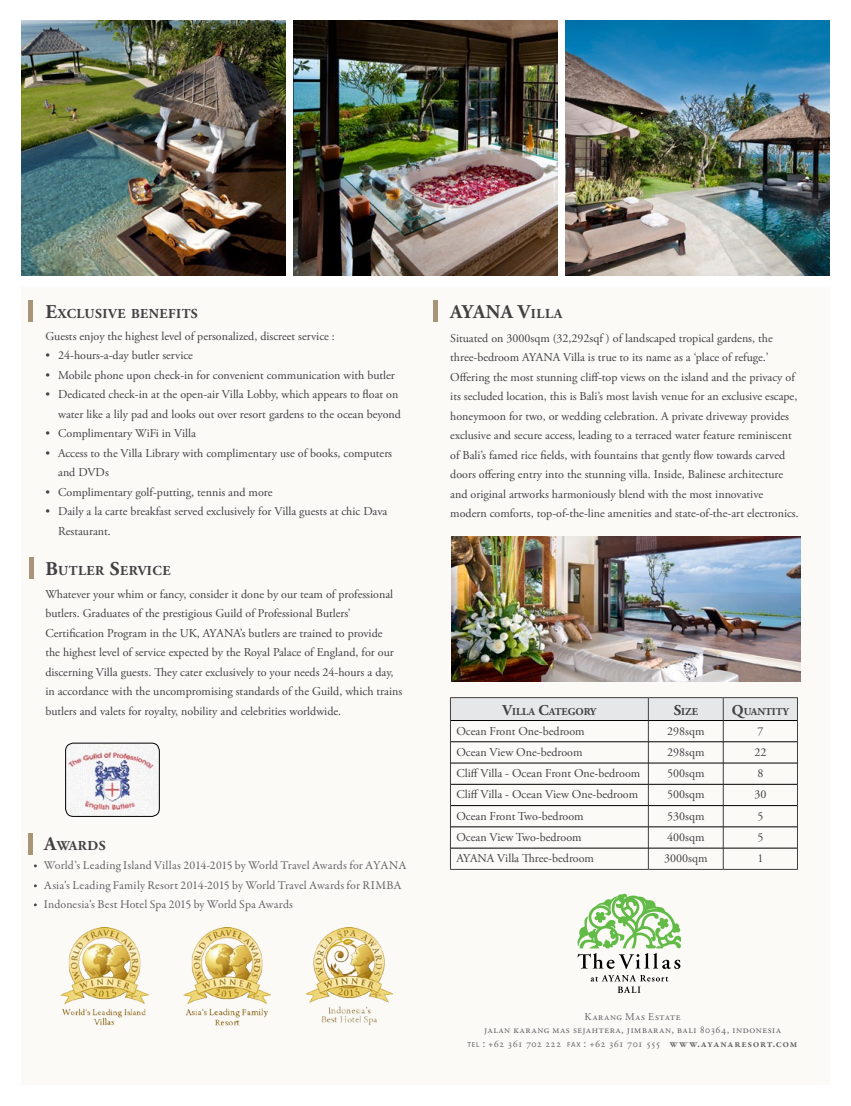
<style>
.page{position:relative;width:851px;height:1106px;background:#fff}
.page>*{position:absolute;margin:0;border:0;box-sizing:border-box;transform-origin:0 0}
.t1{font:700 19.5px "Adobe Garamond Pro";color:#414042}
.t2{font:700 13.65px "Adobe Garamond Pro";letter-spacing:.035em;color:#414042}
.t3{font:12px/19.5px "Adobe Garamond Pro";color:#414042}
.t4{font:12px/19.5px "Garamond Premr Pro";letter-spacing:.005em;color:#636466}
.t5{font:10.5px/13.5px "Adobe Garamond Pro";letter-spacing:.055em;color:#636466;text-align:center}
.t6{font:700 10.5px "Adobe Garamond Pro";color:#414042}
.s1{font-size:19.5px}
.s2{font-size:15px}
.s3{font-family:"Myriad Pro";font-size:7.35px}
.s4{font-family:"Myriad Pro"}
.s5{font-family:"Garamond Premr Pro";font-weight:600}
</style>
<div class="page">
<div style="left:21px;top:287px;width:808px;height:797px;background:#fbfaf7"></div>
<svg style="left:450px;top:697px;width:348px;height:172px"></svg>
<hr style="left:450px;top:869px;width:198px;height:1px;background:#414042">
<hr style="left:648px;top:869px;width:75px;height:1px;background:#414042">
<hr style="left:723px;top:869px;width:74px;height:1px;background:#414042">
<hr style="left:450px;top:720px;width:198px;height:1px;background:#000">
<hr style="left:648px;top:720px;width:75px;height:1px;background:#000">
<hr style="left:723px;top:720px;width:74px;height:1px;background:#000">
<hr style="left:450px;top:741px;width:198px;height:1px;background:#000">
<hr style="left:648px;top:741px;width:75px;height:1px;background:#000">
<hr style="left:723px;top:741px;width:74px;height:1px;background:#000">
<hr style="left:450px;top:762px;width:198px;height:1px;background:#000">
<hr style="left:648px;top:762px;width:75px;height:1px;background:#000">
<hr style="left:723px;top:762px;width:74px;height:1px;background:#000">
<hr style="left:450px;top:784px;width:198px;height:1px;background:#000">
<hr style="left:648px;top:784px;width:75px;height:1px;background:#000">
<hr style="left:723px;top:784px;width:74px;height:1px;background:#000">
<hr style="left:450px;top:805px;width:198px;height:1px;background:#000">
<hr style="left:648px;top:805px;width:75px;height:1px;background:#000">
<hr style="left:723px;top:805px;width:74px;height:1px;background:#000">
<hr style="left:450px;top:826px;width:198px;height:1px;background:#000">
<hr style="left:648px;top:826px;width:75px;height:1px;background:#000">
<hr style="left:723px;top:826px;width:74px;height:1px;background:#000">
<hr style="left:450px;top:848px;width:198px;height:1px;background:#000">
<hr style="left:648px;top:848px;width:75px;height:1px;background:#000">
<hr style="left:723px;top:848px;width:74px;height:1px;background:#000">
<img style="left:66px;top:744px;width:93px;height:72px">
<div style="left:65px;top:742px;width:95px;height:74px;border:1px solid #000;border-radius:8px"></div>
<hr style="left:29px;top:557px;width:4px;height:21px;background:#a89577">
<hr style="left:433px;top:300px;width:4px;height:21px;background:#a89577">
<div style="left:28px;top:300px;width:5px;height:21px;background:#a89577"></div>
<img style="left:565px;top:21px;width:264px;height:255px">
<img style="left:21px;top:21px;width:265px;height:255px">
<img style="left:293px;top:21px;width:264px;height:255px">
<img style="left:451px;top:536px;width:349px;height:145px">
<svg style="left:577px;top:893px;width:104px;height:76px"></svg>
<svg style="left:590px;top:975px;width:78px;height:17px"></svg>
<img style="left:60px;top:927px;width:88px;height:99px">
<img style="left:183px;top:927px;width:88px;height:99px">
<img style="left:306px;top:927px;width:86px;height:98px">
<div style="left:28px;top:833px;width:5px;height:21px;background:#a89577"></div>
<p class="t2" style="left:45px;top:305px;width:154px"><span class="s1">E</span>XCLUSIVE BENEFITS</p>
<p class="t3" style="left:45px;top:327px;width:291px">Guests enjoy the highest level of personalized, discreet service :</p>
<p class="t3" style="left:45px;top:346px;width:149px">• 24-hours-a-day butler service</p>
<p class="t3" style="left:45px;top:366px;width:351px">• Mobile phone upon check-in for convenient communication with butler</p>
<p class="t3" style="left:45px;top:385px;width:357px;text-align:right">• Dedicated check-in at the open-air Villa Lobby, which appears to float on water like a lily pad and looks out over resort gardens to the ocean beyond</p>
<p class="t3" style="left:45px;top:424px;width:152px">• Complimentary WiFi in Villa</p>
<p class="t3" style="left:58px;top:444px;width:335px;text-indent:-13px">• Access to the Villa Library with complimentary use of books, computers and DVDs</p>
<p class="t3" style="left:45px;top:483px;width:228px">• Complimentary golf-putting, tennis and more</p>
<p class="t3" style="left:58px;top:502px;width:331px;text-indent:-13px">• Daily a la carte breakfast served exclusively for Villa guests at chic Dava<br>Restaurant.</p>
<p class="t2" style="left:45px;top:562px;width:127px"><span class="s1">B</span>UTLER <span class="s1">S</span>ERVICE</p>
<p class="t3" style="left:45px;top:584px;width:358px">Whatever your whim or fancy, consider it done by our team of professional butlers. Graduates of the prestigious Guild of Professional Butlers’ Certification Program in the UK, AYANA’s butlers are trained to provide<br>the highest level of service expected by the Royal Palace of England, for our discerning Villa guests. They cater exclusively to your needs 24-hours a day, in accordance with the uncompromising standards of the Guild, which trains butlers and valets for royalty, nobility and celebrities worldwide.</p>
<p class="t2" style="left:44px;top:837px;width:63px"><span class="s1">A</span>WARDS</p>
<p class="t4" style="left:44px;top:856px;width:364px">World’s Leading Island Villas 2014-2015 by World Travel Awards for AYANA<br>Asia’s Leading Family Resort 2014-2015 by World Travel Awards for RIMBA<br>Indonesia’s Best Hotel Spa 2015 by World Spa Awards</p>
<h1 class="t1" style="left:450px;top:300px;width:14px">AYANA</h1>
<p class="t2" style="left:518px;top:305px;width:46px"><span class="s1">V</span>ILLA</p>
<p class="t3" style="left:450px;top:328px;width:350px">Situated on 3000sqm (32,292sqf ) of landscaped tropical gardens, the three-bedroom AYANA Villa is true to its name as a ‘place of refuge.’ Offering the most stunning cliff-top views on the island and the privacy of its secluded location, this is Bali’s most lavish venue for an exclusive escape, honeymoon for two, or wedding celebration. A private driveway provides exclusive and secure access, leading to a terraced water feature reminiscent of Bali’s famed rice fields, with fountains that gently flow towards carved doors offering entry into the stunning villa. Inside, Balinese architecture and original artworks harmoniously blend with the most innovative modern comforts, top-of-the-line amenities and state-of-the-art electronics.</p>
<p class="t6" style="left:502px;top:705px;width:95px"><span class="s2">V</span>ILLA <span class="s2">C</span>ATEGORY</p>
<p class="t6" style="left:673px;top:705px;width:26px"><span class="s2">S</span>IZE</p>
<p class="t6" style="left:731px;top:705px;width:58px"><span class="s2">Q</span>UANTITY</p>
<p class="t3" style="left:456px;top:721px;width:130px">Ocean Front One-bedroom</p>
<p class="t3" style="left:667px;top:721px;width:39px">298sqm</p>
<p class="t3" style="left:757px;top:721px;width:7px">7</p>
<p class="t3" style="left:456px;top:742px;width:128px">Ocean View One-bedroom</p>
<p class="t3" style="left:667px;top:742px;width:39px">298sqm</p>
<p class="t3" style="left:754px;top:742px;width:13px">22</p>
<p class="t3" style="left:456px;top:764px;width:185px">Cliff Villa - Ocean Front One-bedroom</p>
<p class="t3" style="left:667px;top:764px;width:39px">500sqm</p>
<p class="t3" style="left:757px;top:764px;width:7px">8</p>
<p class="t3" style="left:456px;top:785px;width:183px">Cliff Villa - Ocean View One-bedroom</p>
<p class="t3" style="left:667px;top:785px;width:39px">500sqm</p>
<p class="t3" style="left:754px;top:785px;width:13px">30</p>
<p class="t3" style="left:456px;top:806px;width:129px">Ocean Front Two-bedroom</p>
<p class="t3" style="left:667px;top:806px;width:39px">530sqm</p>
<p class="t3" style="left:757px;top:806px;width:7px">5</p>
<p class="t3" style="left:456px;top:827px;width:127px">Ocean View Two-bedroom</p>
<p class="t3" style="left:667px;top:827px;width:39px">400sqm</p>
<p class="t3" style="left:757px;top:827px;width:7px">5</p>
<p class="t3" style="left:456px;top:849px;width:139px">AYANA Villa Three-bedroom</p>
<p class="t3" style="left:664px;top:849px;width:45px">3000sqm</p>
<p class="t3" style="left:757px;top:849px;width:7px">1</p>
<p class="t5" style="left:467px;top:1009px;width:331px">Karang Mas Estate<br>jalan karang mas sejahtera, jimbaran, bali 80364, indonesia<br><span class="s3">TEL</span> <span class="s4">:</span> +62 361 702 222 <span class="s3">FAX</span> <span class="s4">:</span> +62 361 701 555 <span class="s5">www.ayanaresort.com</span></p>
</div>
